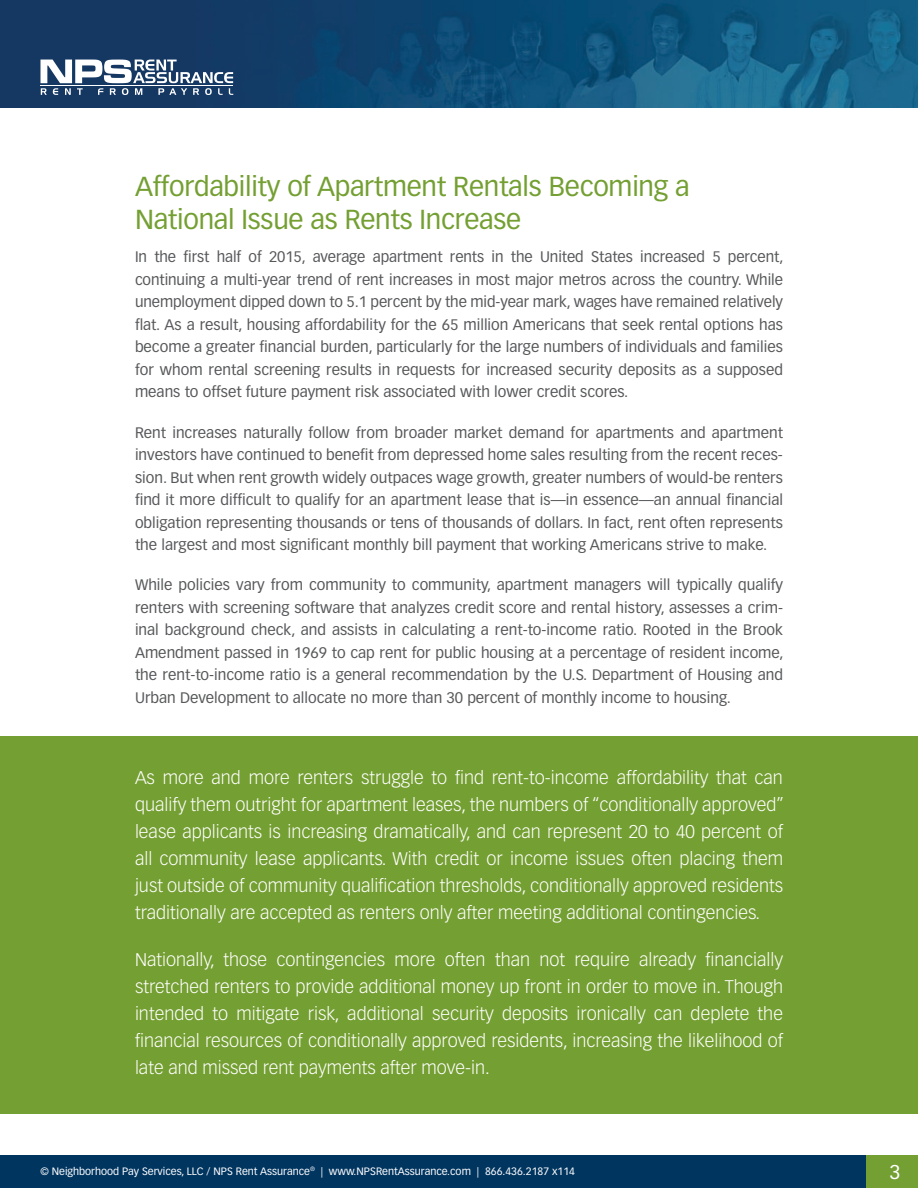
<style>
.page{position:relative;width:918px;height:1188px;background:#fff}
.page>*{position:absolute;margin:0;border:0;box-sizing:border-box;transform-origin:0 0}
.t1{font:27px/33px "Vectora LH";letter-spacing:-.01em;color:#749f32}
.t2{font:19.5px "Vectora LH";color:#fff}
.t3{font:300 18px/27px "Vectora LH";color:#fff;text-align:justify}
.t4{font:15px/22.5px "Vectora LH";color:#57585a;text-align:justify}
.t5{font:10.5px "Vectora LH";color:#fff}
</style>
<div class="page">
<img style="left:0;top:0;width:918px;height:108px">
<div style="left:866px;top:1155px;width:52px;height:33px;background:#749f32"></div>
<div style="left:0;top:1155px;width:866px;height:33px;background:#003560"></div>
<svg style="left:40px;top:60px;width:193px;height:35px"></svg>
<div style="left:0;top:737px;width:918px;height:377px;background:#749f32"></div>
<h1 class="t1" style="left:135px;top:170px;width:556px">Affordability of Apartment Rentals Becoming a<br>National Issue as Rents Increase</h1>
<p class="t4" style="left:135px;top:246px;width:650px">In the first half of 2015, average apartment rents in the United States increased 5 percent, continuing a multi-year trend of rent increases in most major metros across the country. While unemployment dipped down to 5.1 percent by the mid-year mark, wages have remained relatively flat. As a result, housing affordability for the 65 million Americans that seek rental options has become a greater financial burden, particularly for the large numbers of individuals and families for whom rental screening results in requests for increased security deposits as a supposed means to offset future payment risk associated with lower credit scores.</p>
<p class="t4" style="left:135px;top:421px;width:650px">Rent increases naturally follow from broader market demand for apartments and apartment investors have continued to benefit from depressed home sales resulting from the recent reces&shy;sion. But when rent growth widely outpaces wage growth, greater numbers of would-be renters find it more difficult to qualify for an apartment lease that is—in essence—an annual financial obligation representing thousands or tens of thousands of dollars. In fact, rent often represents the largest and most significant monthly bill payment that working Americans strive to make.</p>
<p class="t4" style="left:135px;top:574px;width:650px">While policies vary from community to community, apartment managers will typically qualify renters with screening software that analyzes credit score and rental history, assesses a crim&shy;inal background check, and assists in calculating a rent-to-income ratio. Rooted in the Brook Amendment passed in 1969 to cap rent for public housing at a percentage of resident income, the rent-to-income ratio is a general recommendation by the U.S. Department of Housing and Urban Development to allocate no more than 30 percent of monthly income to housing.</p>
<p class="t3" style="left:135px;top:764px;width:650px">As more and more renters struggle to find rent-to-income affordability that can qualify them outright for apartment leases, the numbers of “conditionally approved” lease applicants is increasing dramatically, and can represent 20 to 40 percent of all community lease applicants. With credit or income issues often placing them just outside of community qualification thresholds, conditionally approved residents traditionally are accepted as renters only after meeting additional contingencies.</p>
<p class="t3" style="left:135px;top:947px;width:650px">Nationally, those contingencies more often than not require already financially stretched renters to provide additional money up front in order to move in. Though intended to mitigate risk, additional security deposits ironically can deplete the financial resources of conditionally approved residents, increasing the likelihood of late and missed rent payments after move-in.</p>
<p class="t5" style="left:40px;top:1165px;width:536px">© Neighborhood Pay Services, LLC / NPS Rent Assurance<sup>®</sup> | www.NPSRentAssurance.com | 866.436.2187 x114</p>
<h2 class="t2" style="left:889px;top:1160px;width:12px">3</h2>
</div>
